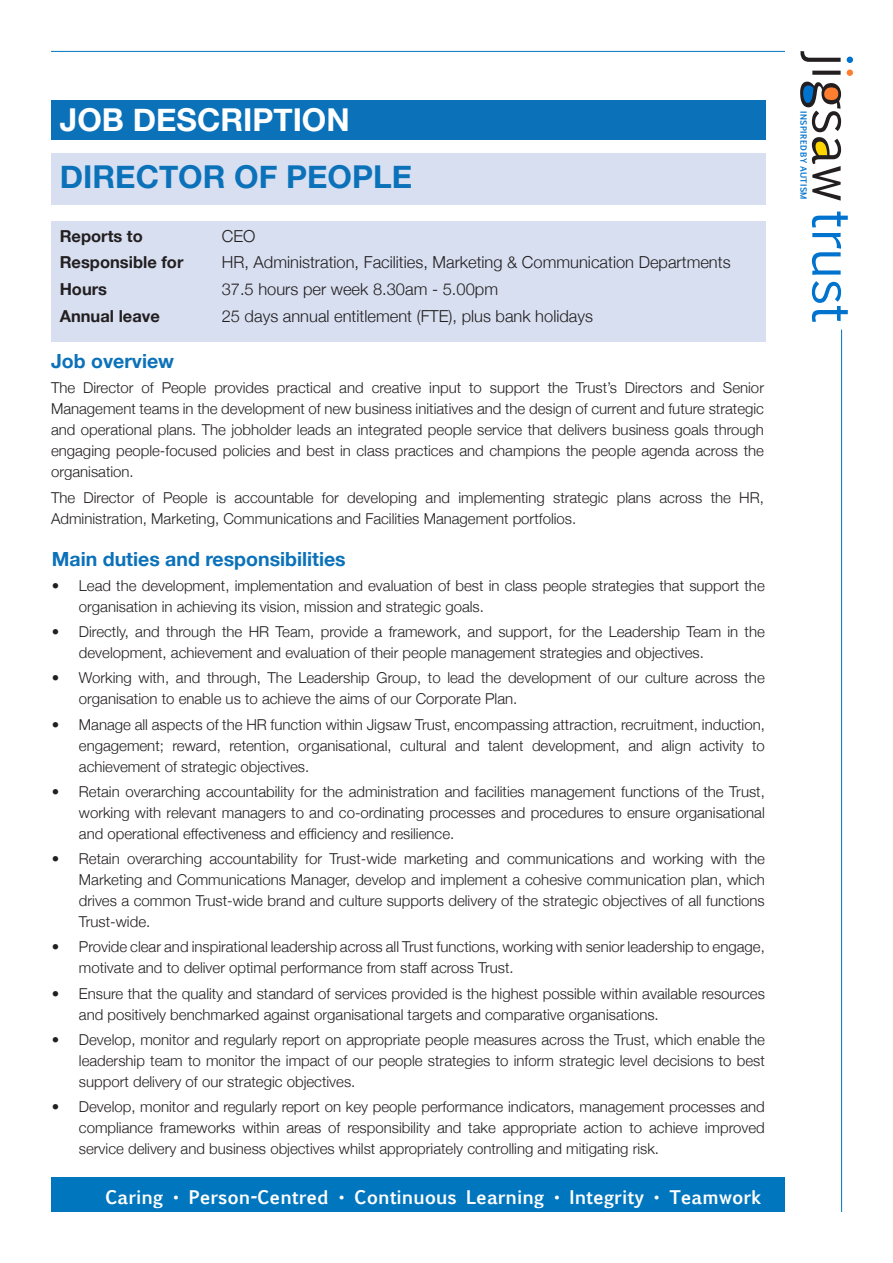
<style>
.page{position:relative;width:893px;height:1263px;background:#fff}
.page>*{position:absolute;margin:0;border:0;box-sizing:border-box;transform-origin:0 0}
.t1{font:53.55px "Euphemia UCAS";color:#231f20}
.t2{font:700 31.5px "Helvetica Neue";color:#0b72ba}
.t3{font:700 31.5px "Helvetica Neue";color:#fff}
.t4{font:700 19.5px "Helvetica Neue";color:#0b72ba}
.t5{font:700 18px "Euphemia UCAS";color:#fff}
.t6{font:300 16.5px "Helvetica Neue";color:#231f20}
.t7{font:700 16.5px "Helvetica Neue";color:#231f20}
.t8{font:300 15px/21px "Helvetica Neue";color:#231f20}
.t9{font:700 8.25px "Euphemia UCAS";letter-spacing:.04em;color:#0073ce}
.s1{font-family:"Helvetica Neue";font-weight:400}
.s2{color:#0073ce}
</style>
<div class="page">
<hr style="left:51px;top:51px;width:734px;height:1px;background:#0076be">
<hr style="left:841px;top:330px;width:1px;height:882px;background:#0076be">
<div style="left:51px;top:1178px;width:734px;height:34px;background:#0076be"></div>
<div style="left:823px;top:85px;width:17px;height:17px;background:#ff7e30;border-radius:50%"></div>
<svg style="left:812px;top:138px;width:16px;height:20px"></svg>
<svg style="left:801px;top:83px;width:14px;height:23px"></svg>
<svg style="left:847px;top:70px;width:6px;height:6px"></svg>
<svg style="left:847px;top:57px;width:6px;height:6px"></svg>
<div style="left:51px;top:153px;width:714px;height:52px;background:#d7dff1"></div>
<div style="left:51px;top:100px;width:714px;height:39px;background:#0b72ba"></div>
<div style="left:51px;top:221px;width:714px;height:121px;background:#d7dff1"></div>
<p class="t3" style="left:60px;top:95px;width:291px">JOB DESCRIPTION</p>
<p class="t2" style="left:60px;top:152px;width:354px">DIRECTOR OF PEOPLE</p>
<p class="t7" style="left:60px;top:223px;width:85px">Reports to</p>
<p class="t6" style="left:222px;top:222px;width:35px">CEO</p>
<p class="t7" style="left:60px;top:249px;width:125px">Responsible for</p>
<p class="t6" style="left:222px;top:249px;width:510px">HR, Administration, Facilities, Marketing &amp; Communication Departments</p>
<p class="t7" style="left:60px;top:276px;width:49px">Hours</p>
<p class="t6" style="left:222px;top:276px;width:278px">37.5 hours per week 8.30am - 5.00pm</p>
<p class="t7" style="left:60px;top:303px;width:102px">Annual leave</p>
<p class="t6" style="left:222px;top:303px;width:373px">25 days annual entitlement (FTE), plus bank holidays</p>
<p class="t4" style="left:51px;top:346px;width:125px">Job overview</p>
<p class="t8" style="left:51px;top:376px;width:714px;text-align:justify">The Director of People provides practical and creative input to support the Trust’s Directors and Senior Management teams in the development of new business initiatives and the design of current and future strategic and operational plans. The jobholder leads an integrated people service that delivers business goals through engaging people‐focused policies and best in class practices and champions the people agenda across the organisation.</p>
<p class="t8" style="left:51px;top:486px;width:714px">The Director of People is accountable for developing and implementing strategic plans across the HR,<br>Administration, Marketing, Communications and Facilities Management portfolios.</p>
<p class="t4" style="left:52px;top:543px;width:295px">Main duties and responsibilities</p>
<p class="t8" style="left:79px;top:574px;width:687px;text-indent:-27px">• Lead the development, implementation and evaluation of best in class people strategies that support the organisation in achieving its vision, mission and strategic goals.</p>
<p class="t8" style="left:79px;top:620px;width:687px;text-indent:-27px">• Directly, and through the HR Team, provide a framework, and support, for the Leadership Team in the development, achievement and evaluation of their people management strategies and objectives.</p>
<p class="t8" style="left:79px;top:666px;width:687px;text-indent:-27px">• Working with, and through, The Leadership Group, to lead the development of our culture across the organisation to enable us to achieve the aims of our Corporate Plan.</p>
<p class="t8" style="left:79px;top:713px;width:687px;text-align:justify;text-indent:-27px">• Manage all aspects of the HR function within Jigsaw Trust, encompassing attraction, recruitment, induction, engagement; reward, retention, organisational, cultural and talent development, and align activity to achievement of strategic objectives.</p>
<p class="t8" style="left:79px;top:780px;width:687px;text-align:justify;text-indent:-27px">• Retain overarching accountability for the administration and facilities management functions of the Trust, working with relevant managers to and co-ordinating processes and procedures to ensure organisational and operational effectiveness and efficiency and resilience.</p>
<p class="t8" style="left:79px;top:847px;width:687px;text-align:justify;text-indent:-27px">• Retain overarching accountability for Trust-wide marketing and communications and working with the Marketing and Communications Manager, develop and implement a cohesive communication plan, which drives a common Trust-wide brand and culture supports delivery of the strategic objectives of all functions Trust-wide.</p>
<p class="t8" style="left:79px;top:935px;width:687px;text-indent:-27px">• Provide clear and inspirational leadership across all Trust functions, working with senior leadership to engage, motivate and to deliver optimal performance from staff across Trust.</p>
<p class="t8" style="left:79px;top:982px;width:687px;text-indent:-27px">• Ensure that the quality and standard of services provided is the highest possible within available resources and positively benchmarked against organisational targets and comparative organisations.</p>
<p class="t8" style="left:79px;top:1028px;width:687px;text-align:justify;text-indent:-27px">• Develop, monitor and regularly report on appropriate people measures across the Trust, which enable the leadership team to monitor the impact of our people strategies to inform strategic level decisions to best support delivery of our strategic objectives.</p>
<p class="t8" style="left:79px;top:1095px;width:687px;text-align:justify;text-indent:-27px">• Develop, monitor and regularly report on key people performance indicators, management processes and compliance frameworks within areas of responsibility and take appropriate action to achieve improved service delivery and business objectives whilst appropriately controlling and mitigating risk.</p>
<p class="t5" style="left:105px;top:1183px;width:658px">Caring <span class="s1">•</span> Person-Centred <span class="s1">•</span> Continuous Learning <span class="s1">•</span> Integrity <span class="s1">•</span> Teamwork</p>
<h1 class="t1" style="left:871px;top:54px;width:271px;rotate:90deg">jigsaw <span class="s2">trust</span></h1>
<p class="t9" style="left:810px;top:111px;width:90px;rotate:90deg">INSPIRED BY AUTISM</p>
</div>
